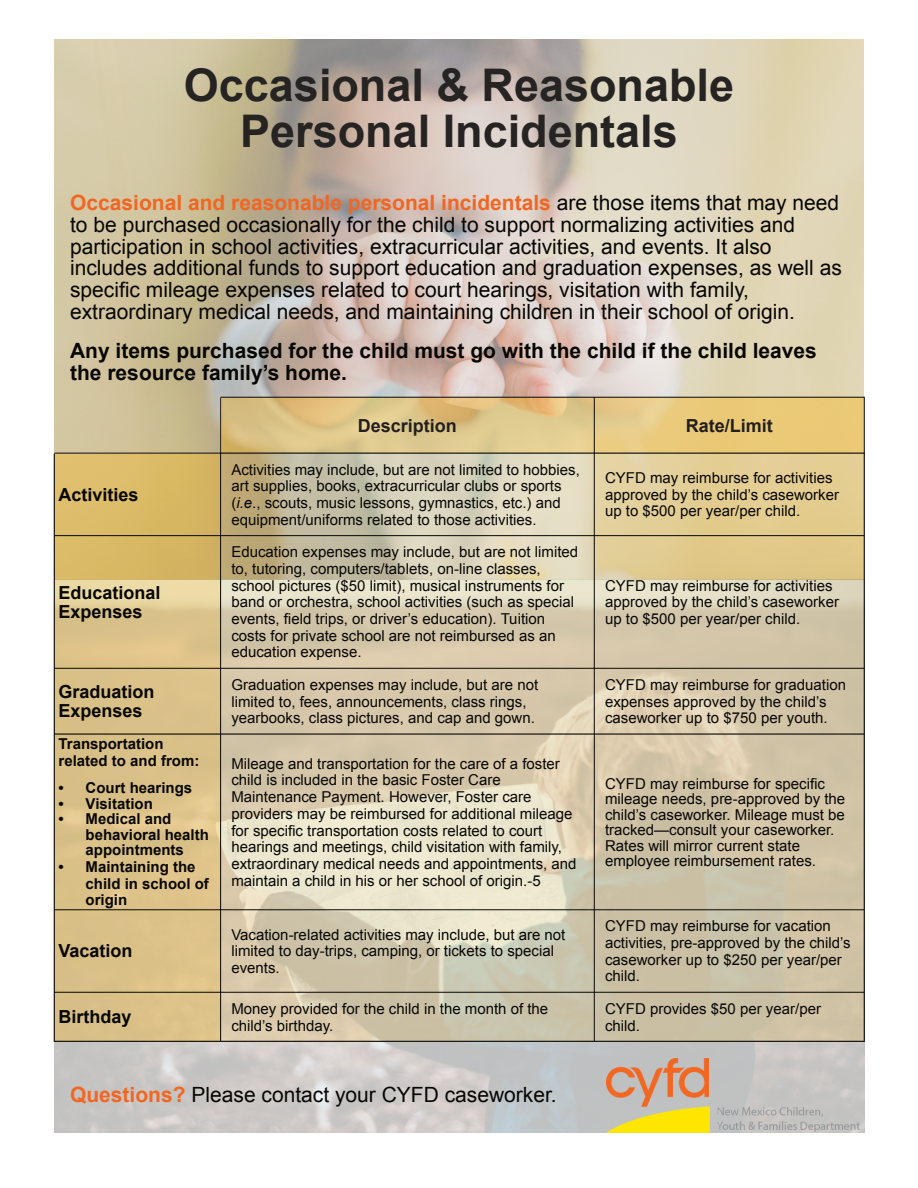
<style>
.page{position:relative;width:918px;height:1188px;background:#fff}
.page>*{position:absolute;margin:0;border:0;box-sizing:border-box;transform-origin:0 0}
.t1{font:700 45px/46.5px "Arial";color:#262423;text-align:center}
.t2{font:21px/21.8px "Arial";color:#080704}
.t3{font:700 21px/21.8px "Arial";color:#080704}
.t4{font:700 18px/18.6px "Arial";color:#080704}
.t5{font:700 18px "Arial";color:#231f20}
.t6{font:15px/16.6px "Arial";color:#080704}
.t7{font:700 15px/16.6px "Arial";color:#080704}
.s1{font-weight:700;color:#f16623}
.s2{font-style:italic}
</style>
<div class="page">
<img style="left:54px;top:39px;width:810px;height:1093px">
<img style="left:607px;top:1058px;width:255px;height:74px">
<div style="left:221px;top:397px;width:643px;height:56px;background:#fcb715;opacity:.38"></div>
<div style="left:54px;top:453px;width:167px;height:588px;background:#fcb715;opacity:.35"></div>
<svg style="left:221px;top:454px;width:643px;height:587px;background:#d6caac"></svg>
<hr style="left:220px;top:398px;width:1px;height:56px;background:#231f20">
<hr style="left:864px;top:397px;width:1px;height:57px;background:#080704">
<hr style="left:594px;top:397px;width:1px;height:644px;background:#080704">
<hr style="left:220px;top:453px;width:1px;height:588px;background:#080704">
<hr style="left:864px;top:453px;width:1px;height:589px;background:#080704">
<hr style="left:54px;top:454px;width:1px;height:588px;background:#080704">
<hr style="left:54px;top:453px;width:166px;height:1px;background:#231f20">
<hr style="left:221px;top:397px;width:643px;height:1px;background:#080704">
<hr style="left:54px;top:535px;width:810px;height:1px;background:#080704">
<hr style="left:54px;top:668px;width:810px;height:1px;background:#080704">
<hr style="left:54px;top:909px;width:810px;height:1px;background:#080704">
<hr style="left:54px;top:992px;width:810px;height:1px;background:#080704">
<hr style="left:221px;top:453px;width:643px;height:1px;background:#080704">
<hr style="left:54px;top:734px;width:810px;height:1px;background:#080704">
<hr style="left:54px;top:1041px;width:810px;height:1px;background:#080704">
<h1 class="t1" style="left:184px;top:66px;width:552px">Occasional &amp; Reasonable<br>Personal Incidentals</h1>
<p class="t2" style="left:70px;top:194px;width:773px"><span class="s1">Occasional and reasonable personal incidentals</span> are those items that may need to be purchased occasionally for the child to support normalizing activities and participation in school activities, extracurricular activities, and events. It also includes additional funds to support education and graduation expenses, as well as specific mileage expenses related to court hearings, visitation with family, extraordinary medical needs, and maintaining children in their school of origin.</p>
<h2 class="t3" style="left:70px;top:342px;width:748px">Any items purchased for the child must go with the child if the child leaves the resource family’s home.</h2>
<p class="t4" style="left:59px;top:487px;width:82px">Activities</p>
<p class="t4" style="left:59px;top:585px;width:104px">Educational<br>Expenses</p>
<p class="t5" style="left:358px;top:419px;width:101px">Description</p>
<p class="t5" style="left:686px;top:419px;width:89px">Rate/Limit</p>
<p class="t6" style="left:231px;top:462px;width:350px">Activities may include, but are not limited to hobbies, art supplies, books, extracurricular clubs or sports (<span class="s2">i.e</span>., scouts, music lessons, gymnastics, etc.) and equipment/uniforms related to those activities.</p>
<p class="t6" style="left:605px;top:471px;width:236px">CYFD may reimburse for activities approved by the child’s caseworker up to $500 per year/per child.</p>
<p class="t6" style="left:231px;top:545px;width:348px">Education expenses may include, but are not limited to, tutoring, computers/tablets, on-line classes, school pictures ($50 limit), musical instruments for band or orchestra, school activities (such as special events, field trips, or driver’s education). Tuition costs for private school are not reimbursed as an education expense.</p>
<p class="t6" style="left:605px;top:578px;width:236px">CYFD may reimburse for activities approved by the child’s caseworker up to $500 per year/per child.</p>
<p class="t4" style="left:59px;top:684px;width:98px">Graduation<br>Expenses</p>
<p class="t6" style="left:231px;top:678px;width:308px">Graduation expenses may include, but are not limited to, fees, announcements, class rings, yearbooks, class pictures, and cap and gown.</p>
<p class="t6" style="left:605px;top:678px;width:242px">CYFD may reimburse for graduation expenses approved by the child’s caseworker up to $750 per youth.</p>
<p class="t7" style="left:59px;top:737px;width:142px">Transportation related to and from:</p>
<p class="t7" style="left:59px;top:781px;width:135px">• Court hearings</p>
<p class="t7" style="left:59px;top:797px;width:96px">• Visitation</p>
<p class="t7" style="left:86px;top:813px;width:125px;line-height:15.5px;text-indent:-27px">• Medical and behavioral health appointments</p>
<p class="t7" style="left:86px;top:860px;width:125px;text-indent:-27px">• Maintaining the child in school of origin</p>
<p class="t6" style="left:231px;top:757px;width:347px">Mileage and transportation for the care of a foster child is included in the basic Foster Care Maintenance Payment. However, Foster care providers may be reimbursed for additional mileage for specific transportation costs related to court hearings and meetings, child visitation with family, extraordinary medical needs and appointments, and maintain a child in his or her school of origin.-5</p>
<p class="t6" style="left:605px;top:777px;width:242px;line-height:15.5px">CYFD may reimburse for specific mileage needs, pre-approved by the child’s caseworker. Mileage must be tracked—consult your caseworker.<br>Rates will mirror current state employee reimbursement rates.</p>
<p class="t4" style="left:59px;top:943px;width:76px">Vacation</p>
<p class="t6" style="left:231px;top:927px;width:336px">Vacation-related activities may include, but are not limited to day-trips, camping, or tickets to special events.</p>
<p class="t6" style="left:605px;top:919px;width:247px">CYFD may reimburse for vacation activities, pre-approved by the child’s caseworker up to $250 per year/per child.</p>
<p class="t4" style="left:59px;top:1009px;width:75px">Birthday</p>
<p class="t6" style="left:231px;top:1002px;width:318px">Money provided for the child in the month of the child’s birthday.</p>
<p class="t6" style="left:605px;top:1002px;width:217px">CYFD provides $50 per year/per child.</p>
<h2 class="t2" style="left:70px;top:1085px;width:488px"><span class="s1">Questions?</span> Please contact your CYFD caseworker.</h2>
</div>
